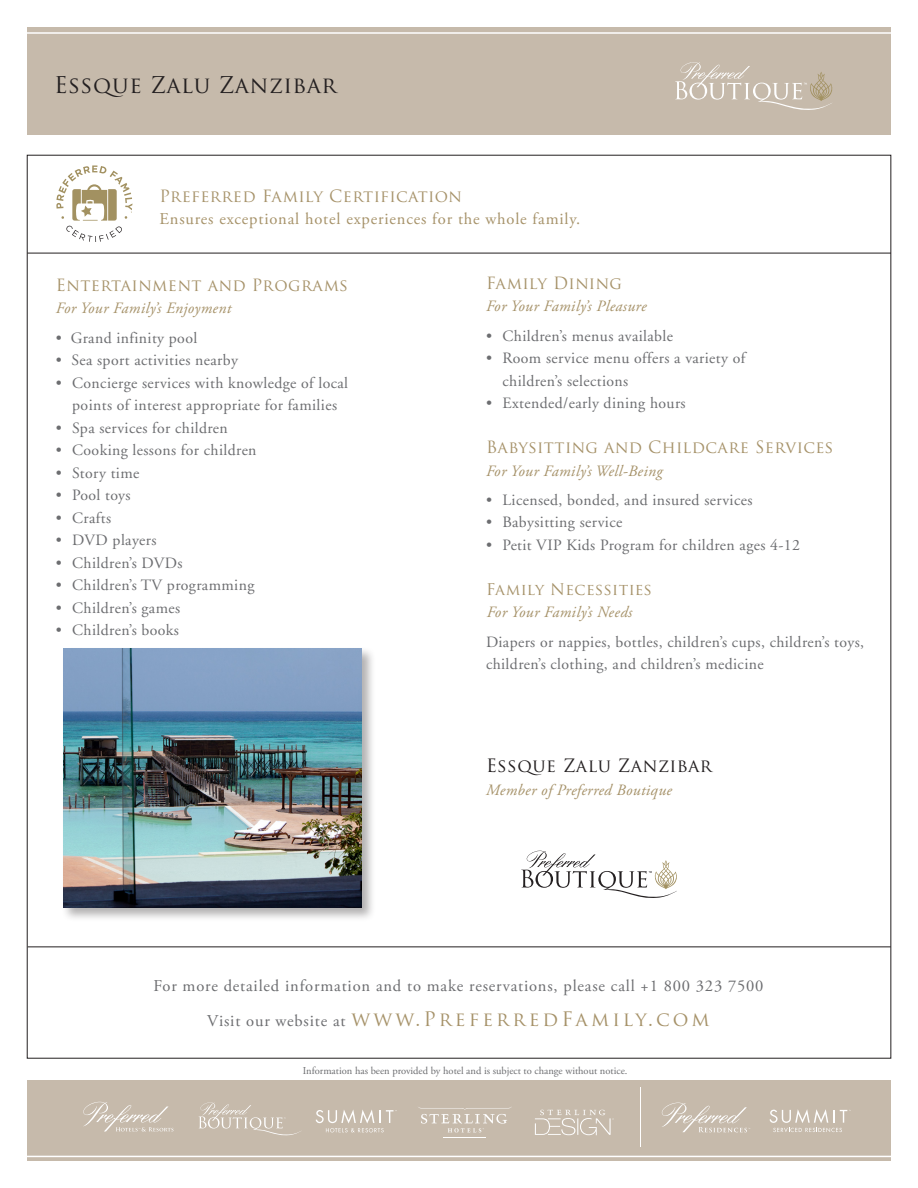
<style>
.page{position:relative;width:918px;height:1188px;background:#fff}
.page>*{position:absolute;margin:0;border:0;box-sizing:border-box;transform-origin:0 0}
.t1{font:22.5px "Trajan Pro";letter-spacing:.03em;color:#231f20}
.t2{font:19.5px "Trajan Pro";letter-spacing:.16em;color:#a69269}
.t3{font:18px "Trajan Pro";letter-spacing:.03em;color:#231f20}
.t4{font:16.5px/22.5px "Adobe Garamond Pro";letter-spacing:.05em;color:#a69269}
.t5{font:16.5px "Adobe Garamond Pro";letter-spacing:.05em;color:#6c6d70}
.t6{font:16.5px "Trajan Pro";letter-spacing:.025em;color:#a69269}
.t7{font:16.5px "Trajan Pro";letter-spacing:.005em;color:#a69269}
.t8{font:15.75px/22.5px "Adobe Garamond";letter-spacing:.025em;color:#6c6d70}
.t9{font:italic 15.75px "Adobe Garamond Pro";letter-spacing:.025em;color:#a69269}
.t10{font:italic 15.75px "Adobe Garamond";letter-spacing:.025em;color:#a69269}
.t11{font:15.75px "Trajan Pro";letter-spacing:.025em;color:#a69269}
.t12{font:10.5px "Adobe Garamond Pro";color:#6c6d70}
.s1{font-family:"Trajan Pro"}
.s2{font-family:"Adobe Garamond Pro";font-size:16.5px;color:#6c6d70}
</style>
<div class="page">
<hr style="left:27px;top:253px;width:864px;height:1px;background:#231f20">
<hr style="left:28px;top:947px;width:863px;height:1px;background:#231f20">
<div style="left:27px;top:1080px;width:864px;height:81px;background:#c6baab"></div>
<hr style="left:27px;top:1156px;width:865px;height:1px;background:#fff">
<div style="left:27px;top:27px;width:864px;height:108px;background:#c6baab"></div>
<hr style="left:27px;top:32px;width:865px;height:2px;background:#fff">
<svg style="left:521px;top:851px;width:156px;height:47px"></svg>
<div style="left:62px;top:646px;width:314px;height:276px;background:#231f20;opacity:.35"></div>
<img style="left:64px;top:648px;width:298px;height:259px">
<svg style="left:675px;top:62px;width:157px;height:48px"></svg>
<svg style="left:56px;top:165px;width:76px;height:77px"></svg>
<hr style="left:444px;top:1138px;width:42px;height:1px;background:#fff">
<svg style="left:418px;top:1107px;width:93px;height:26px"></svg>
<hr style="left:640px;top:1087px;width:1px;height:59px;background:#fff">
<svg style="left:770px;top:1109px;width:81px;height:23px"></svg>
<svg style="left:316px;top:1110px;width:81px;height:22px"></svg>
<svg style="left:199px;top:1102px;width:102px;height:34px"></svg>
<svg style="left:83px;top:1102px;width:90px;height:29px"></svg>
<svg style="left:662px;top:1103px;width:88px;height:29px"></svg>
<svg style="left:535px;top:1110px;width:79px;height:25px"></svg>
<p class="t1" style="left:54px;top:70px;width:284px">Essque Zalu Zanzibar</p>
<p class="t4" style="left:159px;top:186px;width:422px"><span class="s1">Preferred Family Certification<br></span>Ensures exceptional hotel experiences for the whole family.</p>
<p class="t6" style="left:56px;top:274px;width:294px">Entertainment and Programs</p>
<p class="t9" style="left:56px;top:299px;width:177px">For Your Family’s Enjoyment</p>
<p class="t8" style="left:56px;top:327px;width:143px">• Grand infinity pool</p>
<p class="t8" style="left:56px;top:349px;width:184px">• Sea sport activities nearby</p>
<p class="t8" style="left:56px;top:372px;width:294px;text-align:center">• Concierge services with knowledge of local points of interest appropriate for families</p>
<p class="t8" style="left:56px;top:417px;width:174px">• Spa services for children</p>
<p class="t8" style="left:56px;top:439px;width:202px">• Cooking lessons for children</p>
<p class="t8" style="left:56px;top:462px;width:85px">• Story time</p>
<p class="t8" style="left:56px;top:484px;width:76px">• Pool toys</p>
<p class="t8" style="left:56px;top:507px;width:57px">• Crafts</p>
<p class="t8" style="left:56px;top:529px;width:102px">• DVD players</p>
<p class="t8" style="left:56px;top:552px;width:128px">• Children’s DVDs</p>
<p class="t8" style="left:56px;top:574px;width:200px">• Children’s TV programming</p>
<p class="t8" style="left:56px;top:597px;width:126px">• Children’s games</p>
<p class="t8" style="left:56px;top:619px;width:125px">• Children’s books</p>
<p class="t7" style="left:486px;top:272px;width:137px">Family Dining</p>
<p class="t9" style="left:486px;top:297px;width:162px">For Your Family’s Pleasure</p>
<p class="t8" style="left:486px;top:325px;width:189px">• Children’s menus available</p>
<p class="t8" style="left:502px;top:347px;width:244px;text-indent:-16px">• Room service menu offers a variety of children’s selections</p>
<p class="t8" style="left:486px;top:392px;width:201px">• Extended/early dining hours</p>
<p class="t6" style="left:486px;top:437px;width:349px">Babysitting and Childcare Services</p>
<p class="t9" style="left:486px;top:461px;width:178px">For Your Family’s Well-Being</p>
<p class="t8" style="left:486px;top:489px;width:268px">• Licensed, bonded, and insured services</p>
<p class="t8" style="left:486px;top:512px;width:138px">• Babysitting service</p>
<p class="t8" style="left:486px;top:534px;width:316px">• Petit VIP Kids Program for children ages 4-12</p>
<p class="t11" style="left:486px;top:579px;width:168px">Family Necessities</p>
<p class="t10" style="left:486px;top:604px;width:147px">For Your Family’s Needs</p>
<p class="t8" style="left:486px;top:631px;width:380px">Diapers or nappies, bottles, children’s cups, children’s toys, children’s clothing, and children’s medicine</p>
<p class="t3" style="left:486px;top:754px;width:228px">Essque Zalu Zanzibar</p>
<p class="t9" style="left:486px;top:780px;width:188px">Member of Preferred Boutique</p>
<p class="t5" style="left:153px;top:976px;width:612px">For more detailed information and to make reservations, please call +1 800 323 7500</p>
<p class="t2" style="left:207px;top:1007px;width:504px"><span class="s2">Visit our website at</span> www.PreferredFamily.com</p>
<p class="t12" style="left:303px;top:1064px;width:326px">Information has been provided by hotel and is subject to change without notice.</p>
</div>
